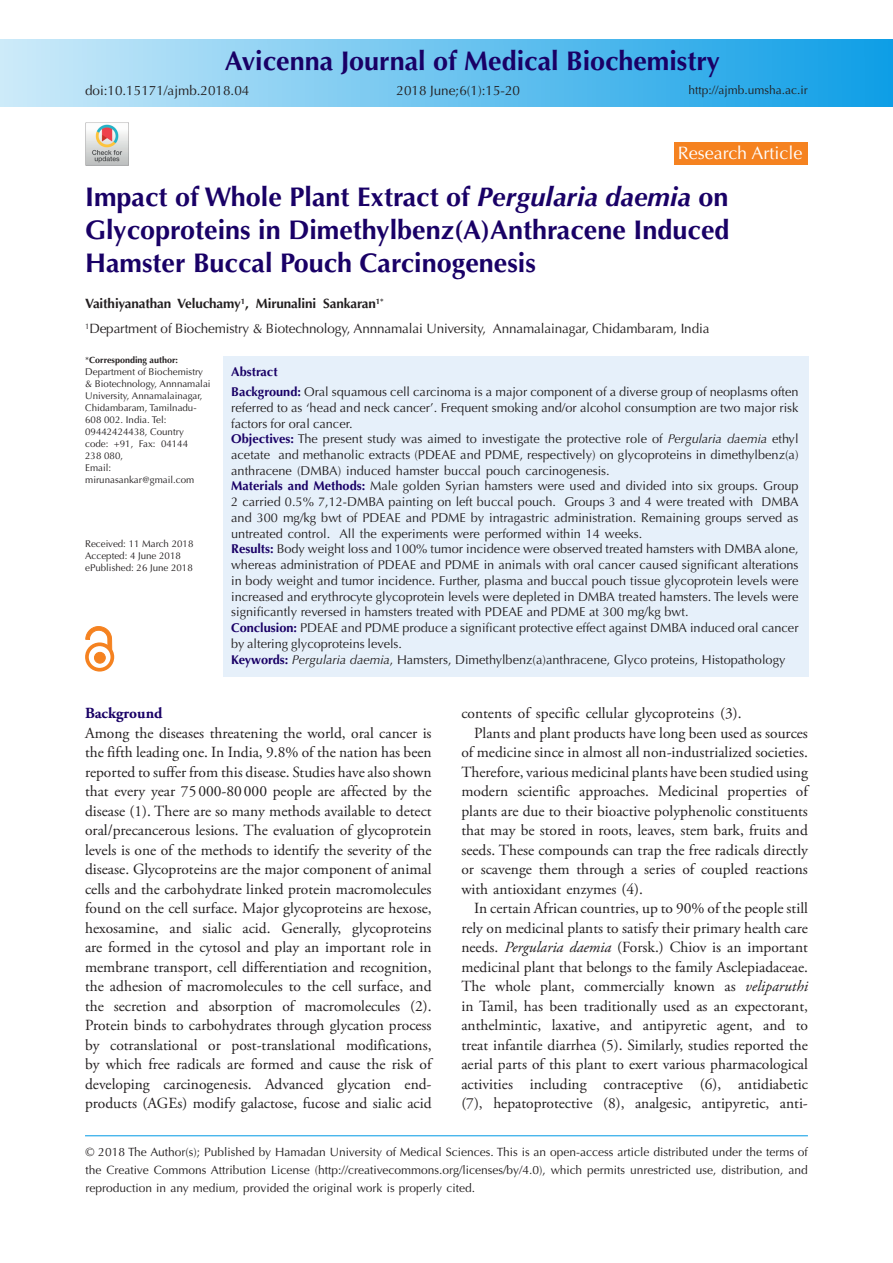
<style>
.page{position:relative;width:893px;height:1263px;background:#fff}
.page>*{position:absolute;margin:0;border:0;box-sizing:border-box;transform-origin:0 0}
.t1{font:700 27px/33px "Optima LT Std";color:#190066;text-align:justify}
.t2{font:18px "Optima LT Std";color:#fff}
.t3{font:15.45px/19.5px "Adobe Garamond Pro";color:#231f20;text-align:justify}
.t4{font:700 15.45px "Adobe Garamond Pro";color:#190066}
.t5{font:13.5px/25px "Optima LT Std";letter-spacing:-.01em;color:#231f20}
.t6{font:12.75px/15.8px "Optima LT Std";color:#231f20}
.t7{font:12px/18px "Optima LT Std";color:#221e1f;text-align:justify}
.t8{font:12px "Optima LT Std";color:#231f20}
.t9{font:9.75px/12px "Optima LT Std";color:#231f20}
.t10{font:700 9px "Optima LT Std";color:#231f20}
.s1{font-style:italic}
.s2{font-weight:700}
.s3{font-weight:400}
.s4{font-weight:700;color:#190066}
.s5{font-weight:700;color:#190166}
.s6{color:#231f20}
</style>
<div class="page">
<div style="left:0;top:39px;width:893px;height:68px;background:linear-gradient(to right,#cdebf9,#0e9ee6)"></div>
<hr style="left:85px;top:1135px;width:723px;height:1px;background:#0099e5">
<div style="left:674px;top:143px;width:134px;height:22px;background:#f58220"></div>
<div style="left:223px;top:356px;width:586px;height:320px;background:#e6f0fa"></div>
<div style="left:94px;top:652px;width:11px;height:11px;background:#f58220;border-radius:50%"></div>
<div style="left:94px;top:652px;width:11px;height:11px;border:1px solid #f58220;border-radius:50%"></div>
<div style="left:85px;top:642px;width:29px;height:29px;border:4px solid #f58220;border-radius:50%"></div>
<svg style="left:86px;top:626px;width:26px;height:25px"></svg>
<img style="left:85px;top:122px;width:43px;height:43px">
<h1 class="t1" style="left:225px;top:45px;width:497px">Avicenna Journal of Medical Biochemistry</h1>
<p class="t5" style="left:85px;top:78px;width:166px">doi:10.15171/ajmb.2018.04</p>
<p class="t5" style="left:396px;top:78px;width:125px">2018 June;6(1):15-20</p>
<p class="t8" style="left:688px;top:83px;width:121px">http://ajmb.umsha.ac.ir</p>
<p class="t2" style="left:678px;top:143px;width:126px">Research Article</p>
<h1 class="t1" style="left:85px;top:181px;width:646px">Impact of Whole Plant Extract of <span class="s1">Pergularia daemia</span> on Glycoproteins in Dimethylbenz(A)Anthracene Induced Hamster Buccal Pouch Carcinogenesis</h1>
<p class="t5" style="left:85px;top:291px;width:626px"><span class="s2">Vaithiyanathan Veluchamy</span><sup>1</sup><span class="s2">, Mirunalini Sankaran</span><sup>1*<br></sup><sup>1</sup>Department of Biochemistry &amp; Biotechnology, Annnamalai University, Annamalainagar, Chidambaram, India</p>
<p class="t10" style="left:85px;top:354px;width:94px"><span class="s3">*</span>Corresponding author:</p>
<p class="t9" style="left:85px;top:366px;width:127px">Department of Biochemistry &amp; Biotechnology, Annnamalai<br>University, Annamalainagar,<br>Chidambaram, Tamilnadu-<br>608 002. India. Tel:<br>09442424438, Country<br>code: +91, Fax: 04144<br>238 080,<br>Email: mirunasankar@gmail.com</p>
<p class="t9" style="left:85px;top:538px;width:110px">Received: 11 March 2018<br>Accepted: 4 June 2018 ePublished: 26 June 2018</p>
<p class="t6" style="left:231px;top:362px;width:569px;line-height:20px"><span class="s4">Abstract<br></span><span class="s5">Background:</span> Oral squamous cell carcinoma is a major component of a diverse group of neoplasms often</p>
<p class="t6" style="left:231px;top:400px;width:569px">referred to as ‘head and neck cancer’. Frequent smoking and/or alcohol consumption are two major risk factors for oral cancer.<br><span class="s4">Objectives:</span> The present study was aimed to investigate the protective role of <span class="s1">Pergularia daemia</span> ethyl acetate and methanolic extracts (PDEAE and PDME, respectively) on glycoproteins in dimethylbenz(a) anthracene (DMBA) induced hamster buccal pouch carcinogenesis.<br><span class="s4">Materials and Methods:</span> Male golden Syrian hamsters were used and divided into six groups. Group 2 carried 0.5% 7,12-DMBA painting on left buccal pouch. Groups 3 and 4 were treated with DMBA and 300 mg/kg bwt of PDEAE and PDME by intragastric administration. Remaining groups served as untreated control. All the experiments were performed within 14 weeks.<br><span class="s4">Results:</span> Body weight loss and 100% tumor incidence were observed treated hamsters with DMBA alone, whereas administration of PDEAE and PDME in animals with oral cancer caused significant alterations in body weight and tumor incidence. Further, plasma and buccal pouch tissue glycoprotein levels were increased and erythrocyte glycoprotein levels were depleted in DMBA treated hamsters. The levels were significantly reversed in hamsters treated with PDEAE and PDME at 300 mg/kg bwt.<br><span class="s4">Conclusion:</span> PDEAE and PDME produce a significant protective effect against DMBA induced oral cancer by altering glycoproteins levels.<br><span class="s4">Keywords:</span> <span class="s1">Pergularia daemia</span>, Hamsters, Dimethylbenz(a)anthracene, Glyco proteins, Histopathology</p>
<p class="t4" style="left:85px;top:704px;width:79px">Background</p>
<p class="t3" style="left:85px;top:723px;width:348px">Among the diseases threatening the world, oral cancer is the fifth leading one. In India, 9.8% of the nation has been reported to suffer from this disease. Studies have also shown that every year 75 000-80 000 people are affected by the disease (1). There are so many methods available to detect oral/precancerous lesions. The evaluation of glycoprotein levels is one of the methods to identify the severity of the disease. Glycoproteins are the major component of animal cells and the carbohydrate linked protein macromolecules found on the cell surface. Major glycoproteins are hexose, hexosamine, and sialic acid. Generally, glycoproteins are formed in the cytosol and play an important role in membrane transport, cell differentiation and recognition, the adhesion of macromolecules to the cell surface, and the secretion and absorption of macromolecules (2).<br>Protein binds to carbohydrates through glycation process by cotranslational or post-translational modifications, by which free radicals are formed and cause the risk of developing carcinogenesis. Advanced glycation end&shy;products (AGEs) modify galactose, fucose and sialic acid</p>
<p class="t3" style="left:461px;top:704px;width:282px">contents of specific cellular glycoproteins (3).</p>
<p class="t3" style="left:474px;top:723px;width:335px">Plants and plant products have long been used as sources</p>
<p class="t3" style="left:461px;top:743px;width:348px">of medicine since in almost all non-industrialized societies.</p>
<p class="t3" style="left:461px;top:762px;width:348px">Therefore, various medicinal plants have been studied using</p>
<p class="t3" style="left:461px;top:782px;width:348px">modern scientific approaches. Medicinal properties of</p>
<p class="t3" style="left:461px;top:801px;width:348px">plants are due to their bioactive polyphenolic constituents</p>
<p class="t3" style="left:461px;top:821px;width:348px">that may be stored in roots, leaves, stem bark, fruits and</p>
<p class="t3" style="left:461px;top:840px;width:348px">seeds. These compounds can trap the free radicals directly</p>
<p class="t3" style="left:461px;top:860px;width:348px">or scavenge them through a series of coupled reactions</p>
<p class="t3" style="left:461px;top:879px;width:183px">with antioxidant enzymes (4).</p>
<p class="t3" style="left:474px;top:899px;width:335px">In certain African countries, up to 90% of the people still</p>
<p class="t3" style="left:461px;top:918px;width:348px">rely on medicinal plants to satisfy their primary health care</p>
<p class="t3" style="left:461px;top:938px;width:348px">needs. <span class="s1">Pergularia daemia</span> (Forsk.) Chiov is an important</p>
<p class="t3" style="left:461px;top:957px;width:348px">medicinal plant that belongs to the family Asclepiadaceae.</p>
<p class="t3" style="left:461px;top:977px;width:348px">The whole plant, commercially known as <span class="s1">veliparuthi</span></p>
<p class="t3" style="left:461px;top:996px;width:348px">in Tamil, has been traditionally used as an expectorant,</p>
<p class="t3" style="left:461px;top:1016px;width:348px">anthelmintic, laxative, and antipyretic agent, and to</p>
<p class="t3" style="left:461px;top:1035px;width:348px">treat infantile diarrhea (5). Similarly, studies reported the</p>
<p class="t3" style="left:461px;top:1055px;width:348px">aerial parts of this plant to exert various pharmacological</p>
<p class="t3" style="left:461px;top:1074px;width:348px">activities including contraceptive (6), antidiabetic</p>
<p class="t3" style="left:461px;top:1094px;width:348px">(7), hepatoprotective (8), analgesic, antipyretic, anti-</p>
<p class="t7" style="left:85px;top:1143px;width:724px"><span class="s6">© 2018 The Author(s); Published by Hamadan University of Medical Sciences.</span> This is an open-access article distributed under the terms of the Creative Commons Attribution License (http://creativecommons.org/licenses/by/4.0), which permits unrestricted use, distribution, and reproduction in any medium, provided the original work is properly cited.</p>
</div>
